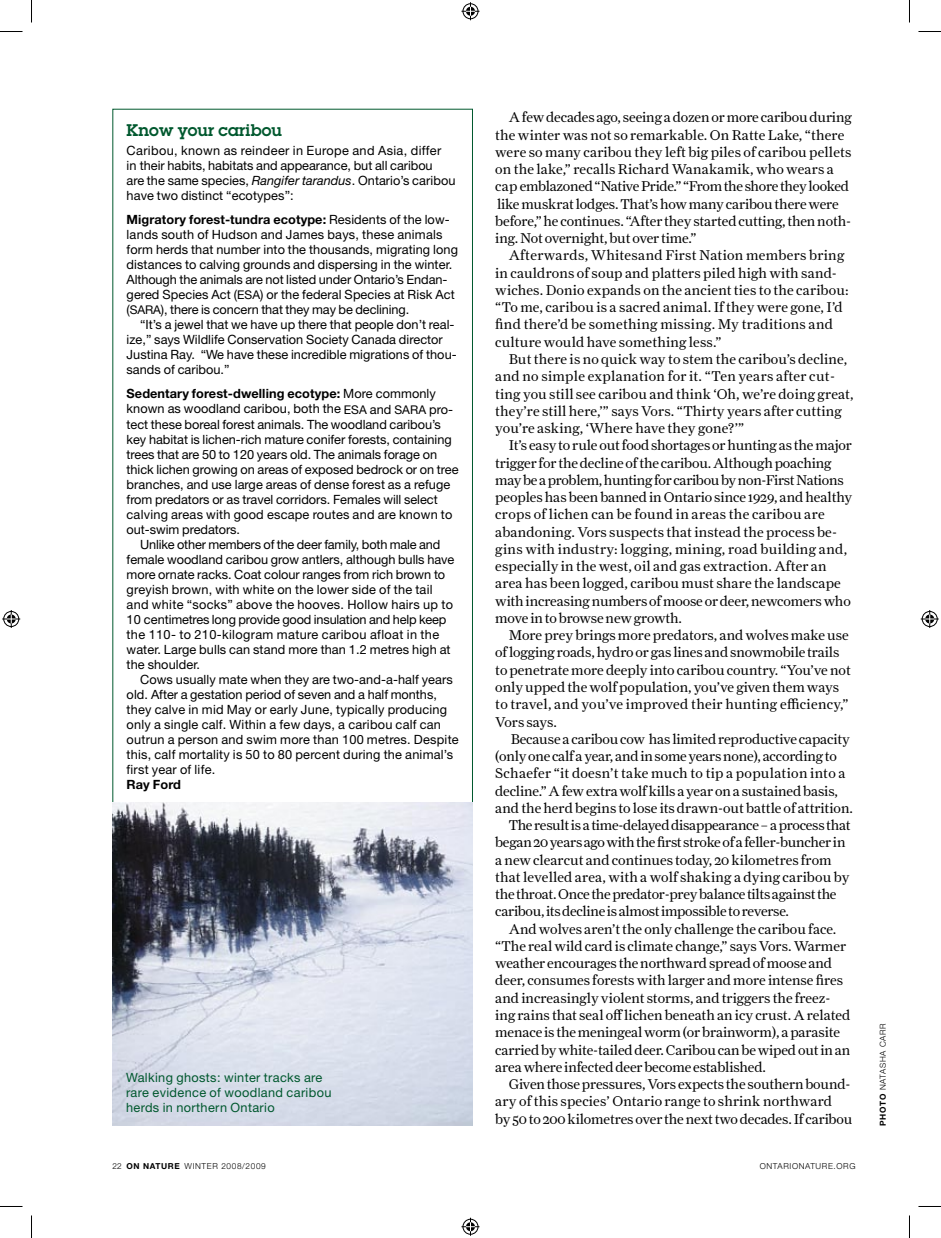
<style>
.page{position:relative;width:941px;height:1238px;background:#fff}
.page>*{position:absolute;margin:0;border:0;box-sizing:border-box;transform-origin:0 0}
.t1{font:600 16.5px "Lubalin Graph";letter-spacing:.01em;color:#00582e}
.t2{font:14.25px/17.2px "Farnham Text TL";letter-spacing:-.005em;color:#000}
.t3{font:14.25px "Farnham Text TL";letter-spacing:.02em;color:#000}
.t4{font:12.75px/15px "Helvetica Neue";color:#000}
.t5{font:12.75px/15px "Helvetica Neue";letter-spacing:.025em;color:#00582e}
.t6{font:700 12.75px "Helvetica Neue";color:#000}
.t7{font:300 8.25px "Helvetica Neue";letter-spacing:.075em;color:#000}
.s1{font-style:italic}
.s2{font-weight:700}
.s3{font-size:12px}
</style>
<div class="page">
<img style="left:112px;top:802px;width:360px;height:323px">
<svg style="left:0;top:31px;width:22px;height:1px"></svg>
<svg style="left:918px;top:31px;width:22px;height:1px"></svg>
<svg style="left:0;top:1206px;width:22px;height:1px"></svg>
<svg style="left:918px;top:1206px;width:22px;height:1px"></svg>
<svg style="left:31px;top:0;width:1px;height:22px"></svg>
<svg style="left:31px;top:1215px;width:1px;height:23px"></svg>
<svg style="left:909px;top:0;width:1px;height:22px"></svg>
<svg style="left:909px;top:1215px;width:1px;height:23px"></svg>
<svg style="left:461px;top:2px;width:18px;height:18px"></svg>
<svg style="left:461px;top:1217px;width:18px;height:18px"></svg>
<svg style="left:2px;top:610px;width:18px;height:18px"></svg>
<svg style="left:920px;top:610px;width:18px;height:18px"></svg>
<p class="t1" style="left:127px;top:119px;width:157px">Know your caribou</p>
<p class="t4" style="left:127px;top:143px;width:330px">Caribou, known as reindeer in Europe and Asia, differ<br>in their habits, habitats and appearance, but all caribou<br>are the same species, <span class="s1">Rangifer tarandus</span>. Ontario’s caribou have two distinct “ecotypes”:</p>
<p class="t4" style="left:127px;top:212px;width:333px"><span class="s2">Migratory forest-tundra ecotype:</span> Residents of the low&shy;lands south of Hudson and James bays, these animals form herds that number into the thousands, migrating long distances to calving grounds and dispersing in the winter.<br>Although the animals are not listed under Ontario’s Endan&shy;gered Species Act (<span class="s3">ESA</span>) or the federal Species at Risk Act (<span class="s3">SARA</span>), there is concern that they may be declining.</p>
<p class="t4" style="left:127px;top:317px;width:331px;text-indent:14px">“It’s a jewel that we have up there that people don’t real&shy;ize,” says Wildlife Conservation Society Canada director Justina Ray. “We have these incredible migrations of thou&shy;sands of caribou.”</p>
<p class="t4" style="left:127px;top:386px;width:333px"><span class="s2">Sedentary forest-dwelling ecotype:</span> More commonly known as woodland caribou, both the <span class="s3">ESA</span> and <span class="s3">SARA</span> pro&shy;tect these boreal forest animals. The woodland caribou’s key habitat is lichen-rich mature conifer forests, containing trees that are 50 to 120 years old. The animals forage on thick lichen growing on areas of exposed bedrock or on tree branches, and use large areas of dense forest as a refuge from predators or as travel corridors. Females will select calving areas with good escape routes and are known to out-swim predators.</p>
<p class="t4" style="left:127px;top:536px;width:329px;text-indent:14px">Unlike other members of the deer family, both male and female woodland caribou grow antlers, although bulls have more ornate racks. Coat colour ranges from rich brown to greyish brown, with white on the lower side of the tail and white “socks” above the hooves. Hollow hairs up to 10 centimetres long provide good insulation and help keep the 110- to 210-kilogram mature caribou afloat in the water. Large bulls can stand more than 1.2 metres high at the shoulder.</p>
<p class="t4" style="left:127px;top:671px;width:333px;text-indent:14px">Cows usually mate when they are two-and-a-half years old. After a gestation period of seven and a half months, they calve in mid May or early June, typically producing only a single calf. Within a few days, a caribou calf can outrun a person and swim more than 100 metres. Despite this, calf mortality is 50 to 80 percent during the animal’s first year of life.</p>
<p class="t6" style="left:127px;top:776px;width:56px">Ray Ford</p>
<p class="t5" style="left:126px;top:1069px;width:207px">Walking ghosts: winter tracks are rare evidence of woodland caribou herds in northern Ontario</p>
<p class="t2" style="left:495px;top:109px;width:358px;text-indent:13px">A few decades ago, seeing a dozen or more caribou during the winter was not so remarkable. On Ratte Lake, “there were so many caribou they left big piles of caribou pellets on the lake,” recalls Richard Wanakamik, who wears a cap emblazoned “Native Pride.” “From the shore they looked like muskrat lodges. That’s how many caribou there were before,” he continues. “After they started cutting, then noth&shy;ing. Not overnight, but over time.”</p>
<p class="t2" style="left:495px;top:247px;width:355px;text-indent:14px">Afterwards, Whitesand First Nation members bring in cauldrons of soup and platters piled high with sand&shy;wiches. Donio expands on the ancient ties to the caribou: “To me, caribou is a sacred animal. If they were gone, I’d find there’d be something missing. My traditions and culture would have something less.”</p>
<p class="t2" style="left:495px;top:350px;width:360px;text-indent:13px">But there is no quick way to stem the caribou’s decline, and no simple explanation for it. “Ten years after cut&shy;ting you still see caribou and think ‘Oh, we’re doing great, they’re still here,’” says Vors. “Thirty years after cutting you’re asking, ‘Where have they gone?’”</p>
<p class="t2" style="left:495px;top:436px;width:358px;text-indent:13px">It’s easy to rule out food shortages or hunting as the major trigger for the decline of the caribou. Although poaching may be a problem, hunting for caribou by non-First Nations peoples has been banned in Ontario since 1929, and healthy crops of lichen can be found in areas the caribou are abandoning. Vors suspects that instead the process be&shy;gins with industry: logging, mining, road building and, especially in the west, oil and gas extraction. After an area has been logged, caribou must share the landscape with increasing numbers of moose or deer, newcomers who move in to browse new growth.</p>
<p class="t2" style="left:495px;top:626px;width:357px;text-indent:13px">More prey brings more predators, and wolves make use of logging roads, hydro or gas lines and snowmobile trails to penetrate more deeply into caribou country. “You’ve not only upped the wolf population, you’ve given them ways to travel, and you’ve improved their hunting e∞ciency,” Vors says.</p>
<p class="t2" style="left:510px;top:730px;width:340px">Because a caribou cow has limited reproductive capacity</p>
<p class="t2" style="left:495px;top:747px;width:343px">(only one calf a year, and in some years none), according to</p>
<p class="t3" style="left:495px;top:765px;width:352px">Schaefer “it doesn’t take much to tip a population into a</p>
<p class="t2" style="left:495px;top:782px;width:344px">decline.” A few extra wolf kills a year on a sustained basis,</p>
<p class="t2" style="left:495px;top:799px;width:359px">and the herd begins to lose its drawn-out battle of attrition.</p>
<p class="t2" style="left:508px;top:816px;width:343px">The result is a time-delayed disappearance – a process that</p>
<p class="t2" style="left:495px;top:833px;width:352px">began 20 years ago with the first stroke of a feller-buncher in</p>
<p class="t2" style="left:495px;top:851px;width:338px">a new clearcut and continues today, 20 kilometres from</p>
<p class="t2" style="left:495px;top:868px;width:356px">that levelled area, with a wolf shaking a dying caribou by</p>
<p class="t2" style="left:495px;top:885px;width:343px">the throat. Once the predator-prey balance tilts against the</p>
<p class="t2" style="left:495px;top:902px;width:295px">caribou, its decline is almost impossible to reverse.</p>
<p class="t2" style="left:508px;top:920px;width:329px">And wolves aren’t the only challenge the caribou face.</p>
<p class="t2" style="left:495px;top:937px;width:352px">“The real wild card is climate change,” says Vors. Warmer</p>
<p class="t2" style="left:495px;top:954px;width:338px">weather encourages the northward spread of moose and</p>
<p class="t2" style="left:495px;top:971px;width:349px">deer, consumes forests with larger and more intense fires</p>
<p class="t2" style="left:495px;top:989px;width:337px">and increasingly violent storms, and triggers the freez-</p>
<p class="t2" style="left:495px;top:1006px;width:357px">ing rains that seal o≠ lichen beneath an icy crust. A related</p>
<p class="t2" style="left:495px;top:1023px;width:346px">menace is the meningeal worm (or brainworm), a parasite</p>
<p class="t2" style="left:495px;top:1040px;width:357px">carried by white-tailed deer. Caribou can be wiped out in an</p>
<p class="t2" style="left:495px;top:1058px;width:272px">area where infected deer become established.</p>
<p class="t2" style="left:508px;top:1075px;width:343px">Given those pressures, Vors expects the southern bound-</p>
<p class="t2" style="left:495px;top:1092px;width:338px">ary of this species’ Ontario range to shrink northward</p>
<p class="t2" style="left:495px;top:1109px;width:358px">by 50 to 200 kilometres over the next two decades. If caribou</p>
<p class="t7" style="left:112px;top:1161px;width:155px">22 <span class="s2">on nature</span> WINTER 2008/2009</p>
<p class="t7" style="left:759px;top:1161px;width:97px">ONTARIONATURE.ORG</p>
<p class="t7" style="left:877px;top:1125px;width:104px;rotate:-90deg"><span class="s2">photo</span> NATASHA CARR</p>
</div>
